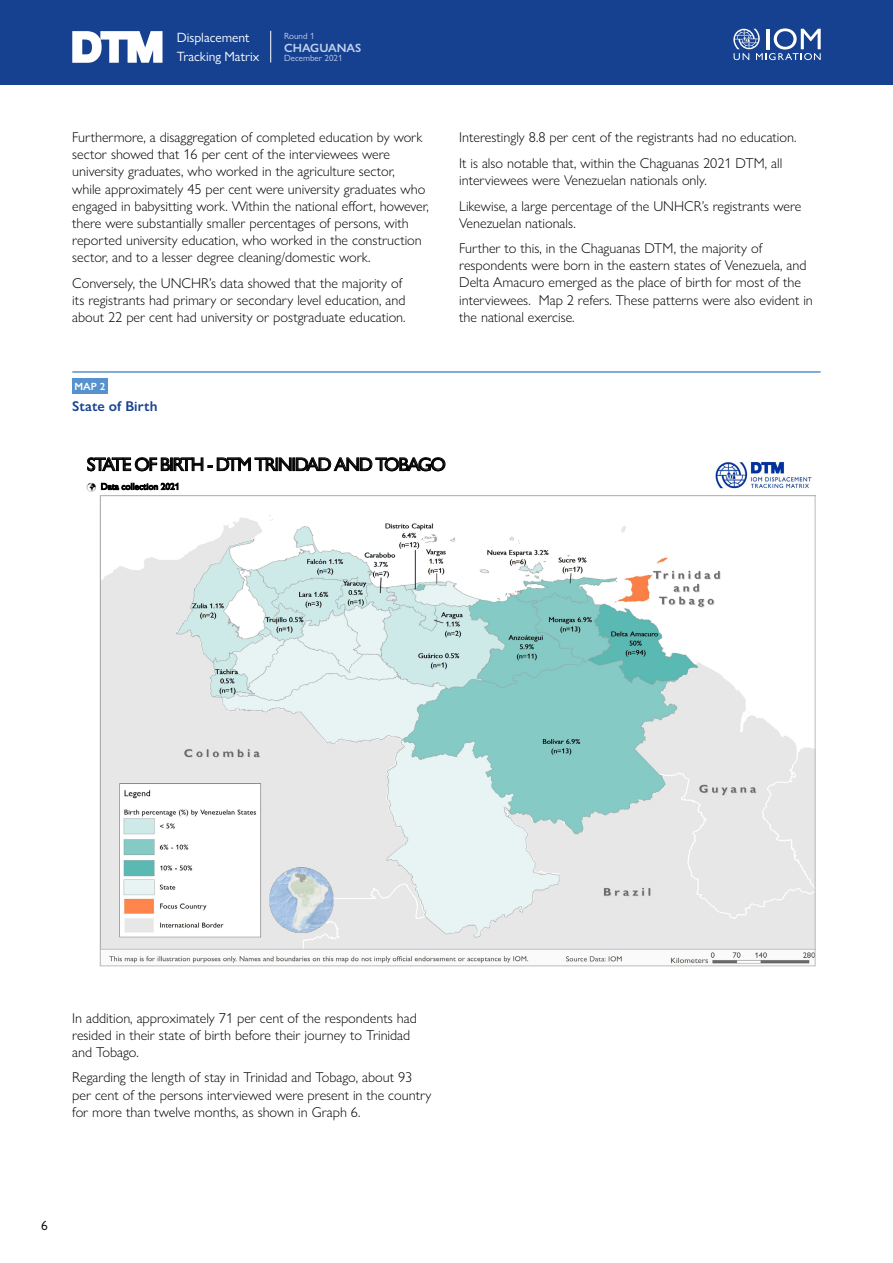
<style>
.page{position:relative;width:893px;height:1263px;background:#fff}
.page>*{position:absolute;margin:0;border:0;box-sizing:border-box;transform-origin:0 0}
.t1{font:18.6px "Gill Sans Nova";letter-spacing:-.07em;color:#000}
.t2{font:300 14.25px/17.1px "Gill Sans Nova";color:#000}
.t3{font:600 14.25px "Gill Sans Nova";color:#164190}
.t4{font:13.5px/18.6px "Gill Sans Nova";color:#fff}
.t5{font:13.5px "Gill Sans Nova";color:#000}
.t6{font:600 12px "Gill Sans Nova";color:#c3d2ed}
.t7{font:600 10.5px "Gill Sans Nova";color:#fff}
.t8{font:9.3px "Gill Sans Nova";color:#000}
.t9{font:9px "Gill Sans Nova";color:#c3d2ed}
</style>
<div class="page">
<div style="left:0;top:0;width:893px;height:85px;background:#164190"></div>
<hr style="left:270px;top:31px;width:1px;height:32px;background:#fff">
<svg style="left:72px;top:31px;width:90px;height:32px"></svg>
<svg style="left:733px;top:28px;width:88px;height:32px"></svg>
<div style="left:72px;top:378px;width:35px;height:15px;background:#5692ce"></div>
<hr style="left:72px;top:371px;width:749px;height:2px;background:#5692ce">
<img style="left:715px;top:461px;width:97px;height:28px">
<img style="left:102px;top:515px;width:712px;height:449px">
<img style="left:270px;top:867px;width:63px;height:65px">
<p class="t9" style="left:284px;top:30px;width:32px">Round 1</p>
<p class="t9" style="left:284px;top:53px;width:60px">December 2021</p>
<p class="t4" style="left:177px;top:28px;width:84px">Displacement<br>Tracking Matrix</p>
<p class="t6" style="left:284px;top:40px;width:79px">CHAGUANAS</p>
<p class="t2" style="left:72px;top:129px;width:358px">Furthermore, a disaggregation of completed education by work sector showed that 16 per cent of the interviewees were university graduates, who worked in the agriculture sector,<br>while approximately 45 per cent were university graduates who engaged in babysitting work. Within the national effort, however, there were substantially smaller percentages of persons, with reported university education, who worked in the construction sector, and to a lesser degree cleaning/domestic work.</p>
<p class="t2" style="left:72px;top:274px;width:335px">Conversely, the UNCHR’s data showed that the majority of its registrants had primary or secondary level education, and about 22 per cent had university or postgraduate education.</p>
<p class="t2" style="left:459px;top:124px;width:339px;line-height:25.7px">Interestingly 8.8 per cent of the registrants had no education.<br>It is also notable that, within the Chaguanas 2021 DTM, all</p>
<p class="t2" style="left:459px;top:167px;width:344px;line-height:25.7px">interviewees were Venezuelan nationals only.<br>Likewise, a large percentage of the UNHCR’s registrants were</p>
<p class="t2" style="left:459px;top:210px;width:305px;line-height:25.7px">Venezuelan nationals.<br>Further to this, in the Chaguanas DTM, the majority of</p>
<p class="t2" style="left:459px;top:257px;width:355px">respondents were born in the eastern states of Venezuela, and Delta Amacuro emerged as the place of birth for most of the interviewees. Map 2 refers. These patterns were also evident in the national exercise.</p>
<p class="t7" style="left:74px;top:380px;width:32px">MAP 2</p>
<p class="t3" style="left:72px;top:397px;width:87px">State of Birth</p>
<h1 class="t1" style="left:87px;top:453px;width:361px">STATE OF BIRTH - DTM TRINIDAD AND TOBAGO</h1>
<p class="t8" style="left:87px;top:481px;width:94px">✓ Data collection 2021</p>
<p class="t2" style="left:72px;top:1009px;width:346px">In addition, approximately 71 per cent of the respondents had resided in their state of birth before their journey to Trinidad and Tobago.</p>
<p class="t2" style="left:72px;top:1069px;width:361px">Regarding the length of stay in Trinidad and Tobago, about 93 per cent of the persons interviewed were present in the country for more than twelve months, as shown in Graph 6.</p>
<p class="t5" style="left:41px;top:1217px;width:8px">6</p>
</div>
